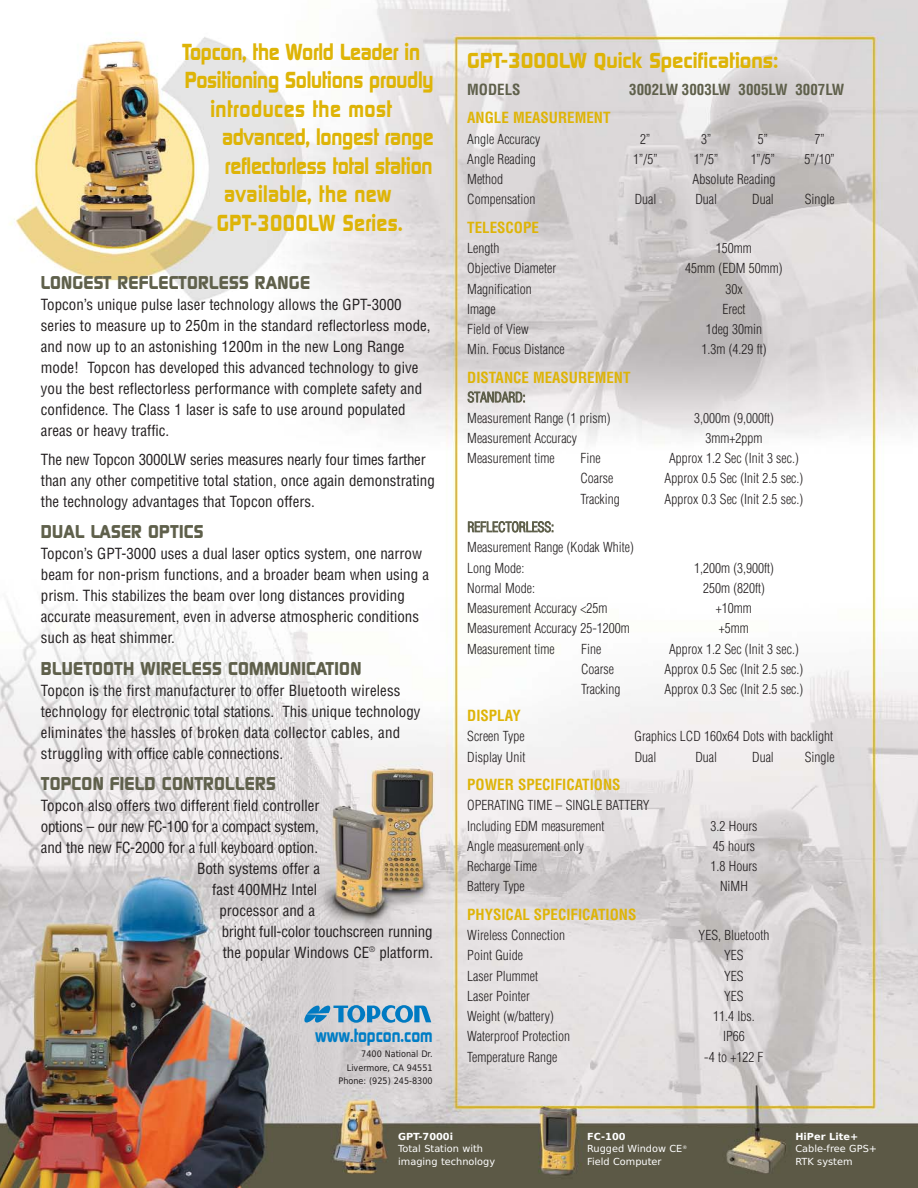
<style>
.page{position:relative;width:918px;height:1188px;background:#fff}
.page>*{position:absolute;margin:0;border:0;box-sizing:border-box;transform-origin:0 0}
.t1{font:700 22.5px "Dicot";letter-spacing:-.01em;color:#deb407;scale:.9 1}
.t2{font:700 22.5px "Dicot";letter-spacing:.02em;color:#deb407;scale:.9 1}
.t3{font:700 22.5px "Dicot";letter-spacing:.025em;color:#deb407;scale:.9 1}
.t4{font:700 21px "Dicot";color:#deb407}
.t5{font:700 18px "Dicot";letter-spacing:.01em;color:#5f604b}
.t6{font:700 18px "Dicot";color:#007dc5;scale:.9 1}
.t7{font:condensed 15px/21px "Helvetica";color:#231f20}
.t8{font:700 condensed 15px "Helvetica";color:#deb407}
.t9{font:condensed 15px "Helvetica";letter-spacing:-.02em;color:#231f20}
.t10{font:700 condensed 15px "Helvetica";color:#5f604b}
.t11{font:300 condensed 13.5px/20.2px "Helvetica";color:#231f20}
.t12{font:300 condensed 13.5px "Helvetica";color:#5f604b}
.t13{font:9.75px/12.8px "Prima Sans BT";color:#fff}
.t14{font:700 9.75px "Prima Sans BT";color:#fff}
.t15{font:9px/13.5px "Prima Sans BT";color:#231f20;text-align:right;scale:.9 1}
.s1{font-weight:700}
</style>
<div class="page">
<img style="left:0;top:0;width:918px;height:1188px">
<svg style="left:304px;top:1005px;width:127px;height:18px;background:#6ca7cb"></svg>
<h1 class="t1" style="left:182px;top:43px;width:266px">Topcon, the World Leader in</h1>
<h1 class="t1" style="left:185px;top:71px;width:278px">Positioning Solutions proudly</h1>
<h1 class="t3" style="left:210px;top:100px;width:204px">introduces the most</h1>
<h1 class="t1" style="left:222px;top:128px;width:237px">advanced, longest range</h1>
<h1 class="t1" style="left:225px;top:157px;width:232px">reflectorless total station</h1>
<h1 class="t2" style="left:224px;top:185px;width:188px">available, the new</h1>
<h1 class="t2" style="left:217px;top:214px;width:208px">GPT-3000LW Series.</h1>
<p class="t5" style="left:41px;top:276px;width:271px">LONGEST REFLECTORLESS RANGE</p>
<p class="t7" style="left:41px;top:295px;width:391px">Topcon’s unique pulse laser technology allows the GPT-3000 series to measure up to 250m in the standard reflectorless mode, and now up to an astonishing 1200m in the new Long Range mode! Topcon has developed this advanced technology to give you the best reflectorless performance with complete safety and confidence. The Class 1 laser is safe to use around populated areas or heavy traffic.</p>
<p class="t7" style="left:41px;top:450px;width:396px">The new Topcon 3000LW series measures nearly four times farther than any other competitive total station, once again demonstrating the technology advantages that Topcon offers.</p>
<p class="t5" style="left:41px;top:525px;width:164px">DUAL LASER OPTICS</p>
<p class="t7" style="left:41px;top:544px;width:390px">Topcon’s GPT-3000 uses a dual laser optics system, one narrow beam for non-prism functions, and a broader beam when using a prism. This stabilizes the beam over long distances providing accurate measurement, even in adverse atmospheric conditions such as heat shimmer.</p>
<p class="t5" style="left:41px;top:661px;width:322px">BLUETOOTH WIRELESS COMMUNICATION</p>
<p class="t7" style="left:41px;top:681px;width:381px">Topcon is the first manufacturer to offer Bluetooth wireless technology for electronic total stations. This unique technology eliminates the hassles of broken data collector cables, and struggling with office cable connections.</p>
<p class="t5" style="left:41px;top:777px;width:237px">TOPCON FIELD CONTROLLERS</p>
<p class="t7" style="left:41px;top:796px;width:280px">Topcon also offers two different field controller</p>
<p class="t9" style="left:41px;top:821px;width:280px">options – our new FC-100 for a compact system,</p>
<p class="t7" style="left:41px;top:838px;width:279px">and the new FC-2000 for a full keyboard option.</p>
<p class="t7" style="left:197px;top:859px;width:125px">Both systems offer a</p>
<p class="t7" style="left:212px;top:880px;width:106px">fast 400MHz Intel</p>
<p class="t7" style="left:219px;top:901px;width:97px">processor and a</p>
<p class="t7" style="left:222px;top:922px;width:212px">bright full-color touchscreen running</p>
<p class="t7" style="left:223px;top:943px;width:212px">the popular Windows CE<sup>®</sup> platform.</p>
<p class="t6" style="left:315px;top:1029px;width:132px">www.topcon.com</p>
<p class="t15" style="left:338px;top:1049px;width:106px">7400 National Dr.<br>Livermore, CA 94551<br>Phone: (925) 245-8300</p>
<h2 class="t4" style="left:467px;top:52px;width:313px">GPT-3000LW Quick Specifications:</h2>
<p class="t10" style="left:467px;top:84px;width:55px">MODELS</p>
<p class="t10" style="left:629px;top:84px;width:216px">3002LW 3003LW 3005LW 3007LW</p>
<p class="t8" style="left:467px;top:112px;width:145px">ANGLE MEASUREMENT</p>
<p class="t11" style="left:467px;top:130px;width:75px">Angle Accuracy</p>
<p class="t11" style="left:640px;top:130px;width:12px">2”</p>
<p class="t11" style="left:701px;top:130px;width:12px">3”</p>
<p class="t11" style="left:758px;top:130px;width:12px">5”</p>
<p class="t11" style="left:815px;top:130px;width:12px">7”</p>
<p class="t11" style="left:467px;top:150px;width:70px">Angle Reading</p>
<p class="t11" style="left:633px;top:150px;width:26px">1”/5”</p>
<p class="t11" style="left:694px;top:150px;width:26px">1”/5”</p>
<p class="t11" style="left:751px;top:150px;width:26px">1”/5”</p>
<p class="t11" style="left:804px;top:150px;width:32px">5”/10”</p>
<p class="t11" style="left:467px;top:170px;width:37px">Method</p>
<p class="t11" style="left:693px;top:170px;width:84px">Absolute Reading</p>
<p class="t11" style="left:467px;top:190px;width:70px">Compensation</p>
<p class="t11" style="left:635px;top:190px;width:23px">Dual</p>
<p class="t11" style="left:695px;top:190px;width:23px">Dual</p>
<p class="t11" style="left:752px;top:190px;width:23px">Dual</p>
<p class="t11" style="left:805px;top:190px;width:31px">Single</p>
<p class="t8" style="left:467px;top:222px;width:73px">TELESCOPE</p>
<p class="t11" style="left:467px;top:239px;width:34px">Length</p>
<p class="t11" style="left:716px;top:239px;width:37px">150mm</p>
<p class="t11" style="left:467px;top:259px;width:90px">Objective Diameter</p>
<p class="t11" style="left:685px;top:259px;width:99px">45mm (EDM 50mm)</p>
<p class="t11" style="left:467px;top:280px;width:66px">Magnification</p>
<p class="t11" style="left:725px;top:280px;width:19px">30x</p>
<p class="t11" style="left:467px;top:300px;width:30px">Image</p>
<p class="t11" style="left:722px;top:300px;width:25px">Erect</p>
<p class="t11" style="left:467px;top:320px;width:63px">Field of View</p>
<p class="t11" style="left:706px;top:320px;width:58px">1deg 30min</p>
<p class="t11" style="left:467px;top:340px;width:99px">Min. Focus Distance</p>
<p class="t11" style="left:701px;top:340px;width:67px">1.3m (4.29 ft)</p>
<p class="t8" style="left:467px;top:372px;width:165px">DISTANCE MEASUREMENT</p>
<p class="t12" style="left:468px;top:392px;width:60px">STANDARD:</p>
<p class="t11" style="left:467px;top:409px;width:145px">Measurement Range (1 prism)</p>
<p class="t11" style="left:694px;top:409px;width:81px">3,000m (9,000ft)</p>
<p class="t11" style="left:467px;top:429px;width:111px">Measurement Accuracy</p>
<p class="t11" style="left:705px;top:429px;width:58px">3mm+2ppm</p>
<p class="t11" style="left:467px;top:449px;width:89px">Measurement time</p>
<p class="t11" style="left:580px;top:449px;width:22px">Fine</p>
<p class="t11" style="left:669px;top:449px;width:131px">Approx 1.2 Sec (Init 3 sec.)</p>
<p class="t11" style="left:580px;top:469px;width:35px">Coarse</p>
<p class="t11" style="left:665px;top:469px;width:140px">Approx 0.5 Sec (Init 2.5 sec.)</p>
<p class="t11" style="left:580px;top:490px;width:41px">Tracking</p>
<p class="t11" style="left:665px;top:490px;width:140px">Approx 0.3 Sec (Init 2.5 sec.)</p>
<p class="t12" style="left:468px;top:522px;width:88px">REFLECTORLESS:</p>
<p class="t11" style="left:467px;top:538px;width:168px">Measurement Range (Kodak White)<br>Long Mode:</p>
<p class="t11" style="left:694px;top:559px;width:81px">1,200m (3,900ft)</p>
<p class="t11" style="left:467px;top:579px;width:69px">Normal Mode:</p>
<p class="t11" style="left:703px;top:579px;width:63px">250m (820ft)</p>
<p class="t11" style="left:467px;top:599px;width:142px">Measurement Accuracy &lt;25m</p>
<p class="t11" style="left:716px;top:599px;width:37px">+10mm</p>
<p class="t11" style="left:467px;top:619px;width:164px">Measurement Accuracy 25-1200m</p>
<p class="t11" style="left:719px;top:619px;width:31px">+5mm</p>
<p class="t11" style="left:467px;top:640px;width:89px">Measurement time</p>
<p class="t11" style="left:581px;top:640px;width:22px">Fine</p>
<p class="t11" style="left:669px;top:640px;width:131px">Approx 1.2 Sec (Init 3 sec.)</p>
<p class="t11" style="left:581px;top:660px;width:35px">Coarse</p>
<p class="t11" style="left:665px;top:660px;width:140px">Approx 0.5 Sec (Init 2.5 sec.)</p>
<p class="t11" style="left:581px;top:680px;width:41px">Tracking</p>
<p class="t11" style="left:665px;top:680px;width:140px">Approx 0.3 Sec (Init 2.5 sec.)</p>
<p class="t8" style="left:467px;top:710px;width:55px">DISPLAY</p>
<p class="t11" style="left:467px;top:727px;width:59px">Screen Type</p>
<p class="t11" style="left:635px;top:727px;width:200px">Graphics LCD 160x64 Dots with backlight</p>
<p class="t11" style="left:467px;top:748px;width:60px">Display Unit</p>
<p class="t11" style="left:635px;top:748px;width:23px">Dual</p>
<p class="t11" style="left:695px;top:748px;width:23px">Dual</p>
<p class="t11" style="left:752px;top:748px;width:23px">Dual</p>
<p class="t11" style="left:805px;top:748px;width:31px">Single</p>
<p class="t8" style="left:467px;top:779px;width:155px">POWER SPECIFICATIONS</p>
<p class="t11" style="left:467px;top:796px;width:184px">OPERATING TIME – SINGLE BATTERY<br>Including EDM measurement</p>
<p class="t11" style="left:711px;top:817px;width:48px">3.2 Hours</p>
<p class="t11" style="left:467px;top:837px;width:118px">Angle measurement only</p>
<p class="t11" style="left:713px;top:837px;width:44px">45 hours</p>
<p class="t11" style="left:467px;top:857px;width:71px">Recharge Time</p>
<p class="t11" style="left:711px;top:857px;width:48px">1.8 Hours</p>
<p class="t11" style="left:467px;top:877px;width:59px">Battery Type</p>
<p class="t11" style="left:720px;top:877px;width:29px">NiMH</p>
<p class="t8" style="left:467px;top:909px;width:171px">PHYSICAL SPECIFICATIONS</p>
<p class="t11" style="left:467px;top:926px;width:99px">Wireless Connection</p>
<p class="t11" style="left:699px;top:926px;width:72px">YES, Bluetooth</p>
<p class="t11" style="left:467px;top:946px;width:57px">Point Guide</p>
<p class="t11" style="left:724px;top:946px;width:21px">YES</p>
<p class="t11" style="left:467px;top:967px;width:72px">Laser Plummet</p>
<p class="t11" style="left:724px;top:967px;width:21px">YES</p>
<p class="t11" style="left:467px;top:987px;width:64px">Laser Pointer</p>
<p class="t11" style="left:724px;top:987px;width:21px">YES</p>
<p class="t11" style="left:467px;top:1007px;width:88px">Weight (w/battery)</p>
<p class="t11" style="left:713px;top:1007px;width:43px">11.4 lbs.</p>
<p class="t11" style="left:467px;top:1027px;width:104px">Waterproof Protection</p>
<p class="t11" style="left:723px;top:1027px;width:23px">IP66</p>
<p class="t11" style="left:467px;top:1048px;width:92px">Temperature Range</p>
<p class="t11" style="left:704px;top:1048px;width:61px">-4 to +122 F</p>
<p class="t14" style="left:398px;top:1133px;width:56px">GPT-7000i</p>
<p class="t13" style="left:398px;top:1144px;width:99px">Total Station with imaging technology</p>
<p class="t13" style="left:587px;top:1131px;width:102px"><span class="s1">FC-100<br></span>Rugged Window CE<sup>®<br></sup>Field Computer</p>
<p class="t14" style="left:795px;top:1133px;width:64px">HiPer Lite+</p>
<p class="t13" style="left:795px;top:1144px;width:83px">Cable-free GPS+<br>RTK system</p>
</div>
